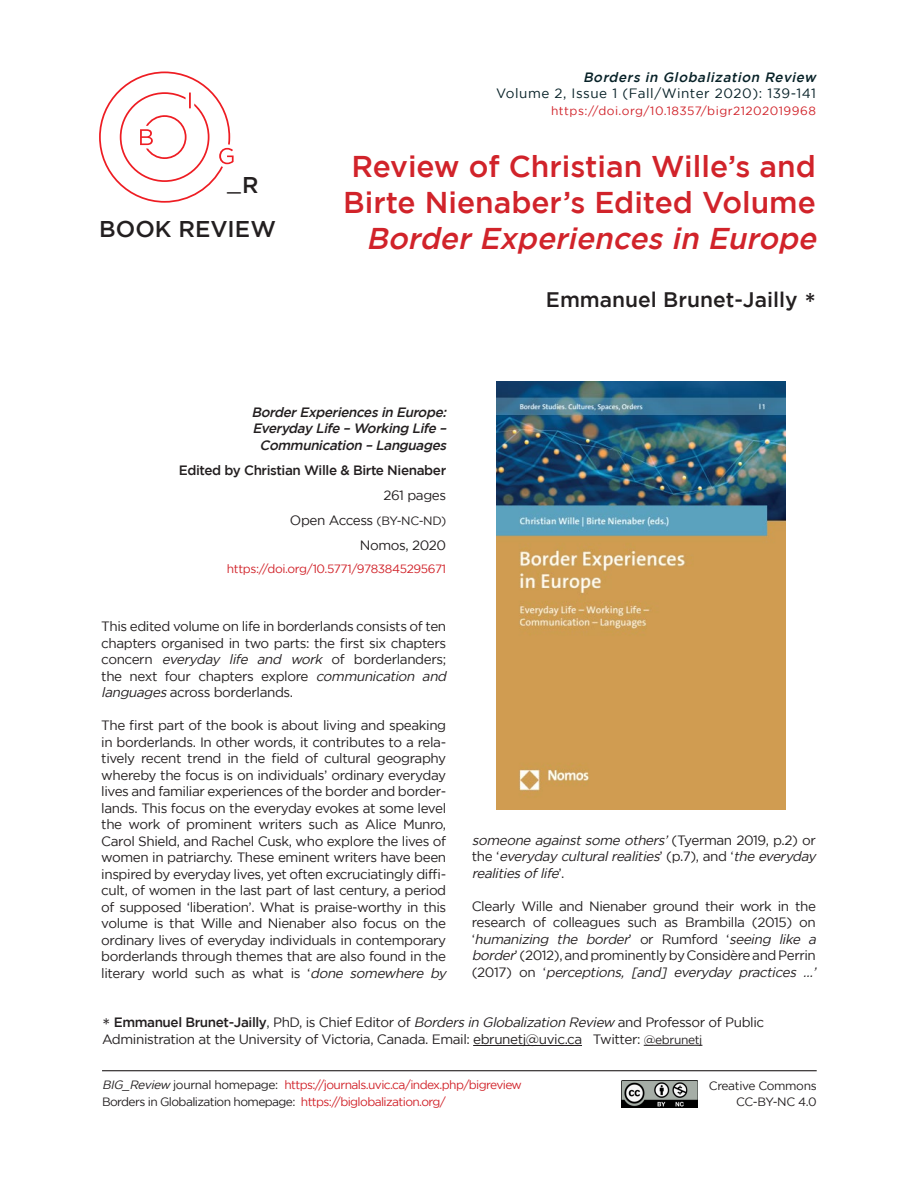
<style>
.page{position:relative;width:918px;height:1188px;background:#fff}
.page>*{position:absolute;margin:0;border:0;box-sizing:border-box;transform-origin:0 0}
.t1{font:500 30px/36px "Gotham";color:#d1232a;text-align:right}
.t2{font:22.95px "Gotham";color:#231f20}
.t3{font:500 22.8px "Gotham";color:#231f20}
.t4{font:500 21px "Gotham";color:#231f20}
.t5{font:13.5px/16.5px "Gotham";letter-spacing:-.03em;color:#231f20}
.t6{font:italic 13.5px/16.5px "Gotham";color:#231f20}
.t7{font:italic 500 13.5px "Gotham";color:#231f20}
.t8{font:13.5px "Gotham";letter-spacing:.04em;color:#072127}
.t9{font:500 13.5px "Gotham";letter-spacing:-.03em;color:#231f20}
.t10{font:italic 500 13.5px "Gotham";color:#072127}
.t11{font:12px/16.5px "Gotham";letter-spacing:-.05em;color:#d1232a}
.t12{font:12px "Gotham";letter-spacing:.04em;color:#d1232a}
.t13{font:12px "Gotham";letter-spacing:-.03em;color:#d1232a}
.t14{font:12px "Gotham";letter-spacing:-.03em;color:#231f20}
.s1{font-style:italic}
.s2{font-size:27px}
.s3{font-size:12px}
.s4{font-style:normal}
.s5{font-size:19.5px}
.s6{font-weight:500}
.s7{font-style:italic;color:#231f20}
.s8{color:#231f20}
</style>
<div class="page">
<svg style="left:99px;top:72px;width:135px;height:131px"></svg>
<hr style="left:473px;top:1045px;width:109px;height:1px;background:#231f20">
<hr style="left:644px;top:1045px;width:58px;height:1px;background:#231f20">
<img style="left:622px;top:1081px;width:76px;height:26px">
<hr style="left:102px;top:1070px;width:715px;height:1px;background:#231f20">
<img style="left:496px;top:381px;width:290px;height:429px">
<p class="t2" style="left:227px;top:170px;width:33px">_<sub>R</sub></p>
<p class="t3" style="left:99px;top:216px;width:178px">BOOK REVIEW</p>
<p class="t10" style="left:583px;top:69px;width:238px">Borders in Globalization Review</p>
<p class="t8" style="left:496px;top:86px;width:321px">Volume 2, Issue 1 (Fall/Winter 2020): 139-141</p>
<p class="t12" style="left:551px;top:104px;width:266px">https://doi.org/10.18357/bigr21202019968</p>
<p class="t1" style="left:351px;top:147px;width:466px">Review of Christian Wille’s and</p>
<p class="t1" style="left:343px;top:183px;width:481px">Birte Nienaber’s Edited Volume<br><span class="s1">Border Experiences in Europe</span></p>
<p class="t4" style="left:546px;top:288px;width:272px">Emmanuel Brunet-Jailly <span class="s2">*</span></p>
<p class="t7" style="left:251px;top:404px;width:199px">BorderExperiencesin Europe:</p>
<p class="t7" style="left:252px;top:421px;width:199px">Everyday Life – Working Life –</p>
<p class="t7" style="left:260px;top:437px;width:191px">Communication – Languages</p>
<p class="t9" style="left:179px;top:462px;width:269px">Edited by Christian Wille &amp; Birte Nienaber</p>
<p class="t5" style="left:384px;top:486px;width:64px">261 pages</p>
<p class="t5" style="left:290px;top:511px;width:158px">Open Access <span class="s3">(BY-NC-ND)</span></p>
<p class="t5" style="left:360px;top:536px;width:88px">Nomos, 2020</p>
<p class="t13" style="left:227px;top:562px;width:221px">https://doi.org/10.5771/9783845295671</p>
<p class="t5" style="left:101px;top:618px;width:350px">This edited volume on life in borderlands consists of ten chapters organised in two parts: the first six chapters concern <span class="s1">everyday life and work</span> of borderlanders; the next four chapters explore <span class="s1">communication and languages</span>across borderlands.</p>
<p class="t5" style="left:101px;top:717px;width:350px">The first part of the book is about living and speaking in borderlands. In other words, it contributes to a rela&shy;tively recent trend in the field of cultural geography whereby the focus is on individuals’ ordinary everyday lives and familiar experiences of the border and border&shy;lands. This focus on the everyday evokes at some level the work of prominent writers such as Alice Munro, Carol Shield, and Rachel Cusk, who explore the lives of women in patriarchy. These eminent writers have been inspired by everyday lives, yet often excruciatingly diffi&shy;cult, of women in the last part of last century, a period of supposed ‘liberation’. What is praise-worthy in this volume is that Wille and Nienaber also focus on the ordinary lives of everyday individuals in contemporary borderlands through themes that are also found in the literary world such as what is ‘<span class="s1">done somewhere by</span></p>
<p class="t6" style="left:472px;top:832px;width:349px">someone against some others’ <span class="s4">( Ty e r m a n 2 0 1 9 , p . 2 ) o r t h e ‘</span> everyday culturalrealities<span class="s4">’ ( p . 7 ) , a n d ‘</span> the everyday realitiesoflife<span class="s4">’ .</span></p>
<p class="t5" style="left:472px;top:898px;width:349px">Clearly Wille and Nienaber ground their work in the research of colleagues such as Brambilla (2015) on ‘ <span class="s1">humanizing the border</span>’ o r R u m f o r d ‘ <span class="s1">seeing like a border</span>’ (2012), and prominently by Considère and Perrin ( 2 0 1 7 ) o n ‘ <span class="s1">perceptions, [and] everyday practices …’</span></p>
<p class="t5" style="left:102px;top:1014px;width:664px"><span class="s5">*</span> <span class="s6">Emmanuel Brunet-Jailly</span>, PhD, is Chief Editor of <span class="s1">Bordersin Globalization Review</span> and Professor of Public</p>
<p class="t5" style="left:102px;top:1030px;width:602px">Administration at the University of Victoria, Canada. Email: ebrunetj@uvic.ca Twitter: <span class="s3">@ebrunetj</span></p>
<p class="t11" style="left:102px;top:1076px;width:421px"><span class="s7">BIG_Review</span> <span class="s8">journal homepage:</span> https://journals.uvic.ca/index.php/bigreview<br><span class="s8">Borders in Globalization homepage:</span> https://biglobalization.org/</p>
<p class="t14" style="left:709px;top:1079px;width:109px">Creative Commons</p>
<p class="t14" style="left:736px;top:1095px;width:82px">CC-BY-NC 4.0</p>
</div>
